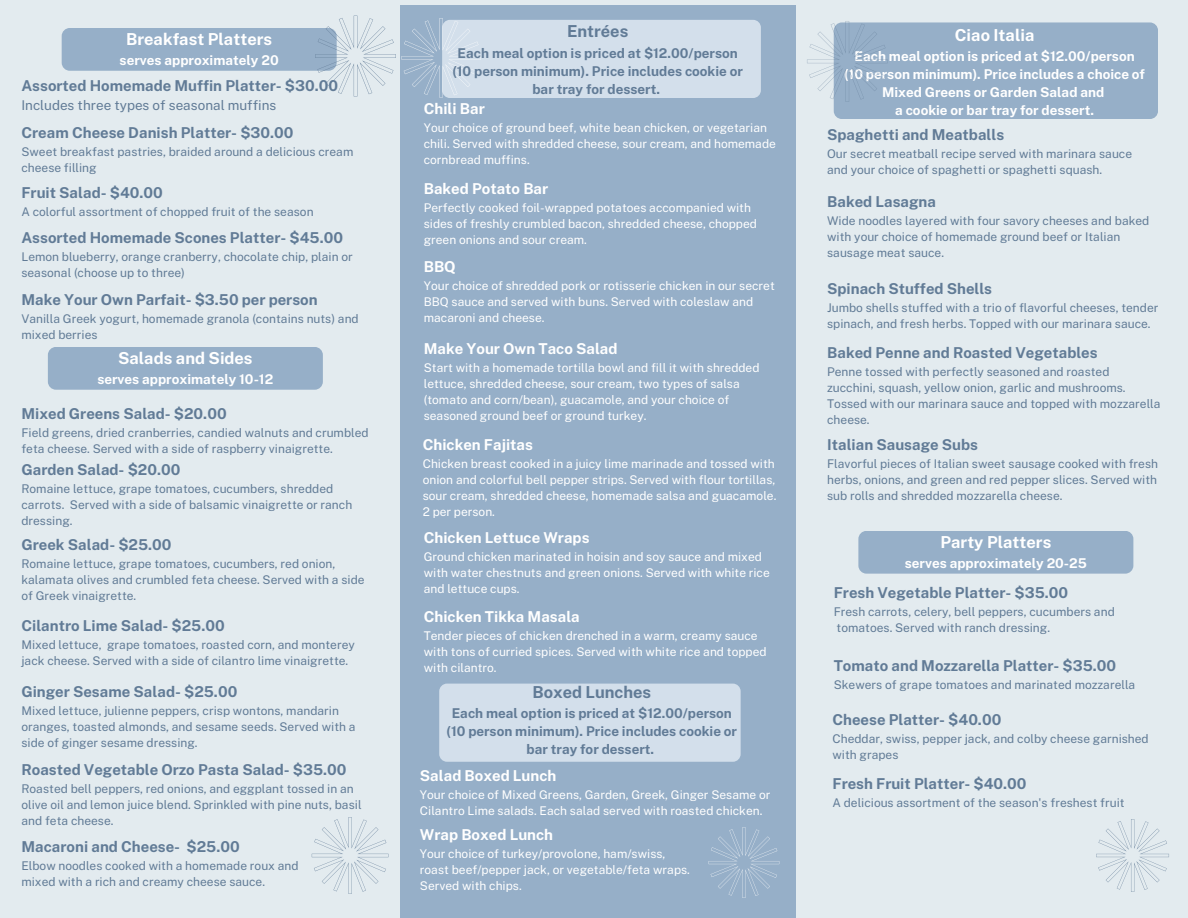
<style>
.page{position:relative;width:1188px;height:918px;background:#e3ebef}
.page>*{position:absolute;margin:0;border:0;box-sizing:border-box;transform-origin:0 0}
.t1{font:700 16.5px "Public Sans";color:#fff}
.t2{font:700 16.5px "Public Sans";color:#617b96}
.t3{font:700 15px "Public Sans";color:#617b96}
.t4{font:700 15px "Public Sans";color:#fff}
.t5{font:700 13.5px/18px "Public Sans";color:#fff;text-align:center}
.t6{font:700 13.5px/18px "Public Sans";color:#617b96;text-align:center}
.t7{font:13.5px "Public Sans";color:#617b96}
.t8{font:12px/16px "Public Sans";color:#617b96}
.t9{font:12px/16px "Public Sans";color:#fff}
</style>
<div class="page">
<div style="left:400px;top:6px;width:396px;height:912px;background:#96afc8"></div>
<svg style="left:709px;top:827px;width:70px;height:71px"></svg>
<svg style="left:1096px;top:819px;width:73px;height:73px"></svg>
<div style="left:442px;top:20px;width:319px;height:78px;background:#d3dfeb;border-radius:8px"></div>
<div style="left:62px;top:28px;width:275px;height:43px;background:#96afc8;border-radius:8px"></div>
<div style="left:48px;top:347px;width:275px;height:43px;background:#96afc8;border-radius:8px"></div>
<svg style="left:402px;top:18px;width:78px;height:79px"></svg>
<svg style="left:315px;top:16px;width:81px;height:80px"></svg>
<div style="left:439px;top:684px;width:302px;height:78px;background:#d3dfeb;border-radius:8px"></div>
<svg style="left:312px;top:817px;width:76px;height:77px"></svg>
<div style="left:834px;top:22px;width:324px;height:97px;background:#96afc8;border-radius:8px"></div>
<div style="left:858px;top:531px;width:275px;height:43px;background:#96afc8;border-radius:8px"></div>
<svg style="left:807px;top:21px;width:81px;height:81px"></svg>
<p class="t1" style="left:126px;top:29px;width:147px">Breakfast Platters</p>
<p class="t5" style="left:120px;top:51px;width:161px">serves approximately 20</p>
<h2 class="t3" style="left:21px;top:77px;width:318px">Assorted Homemade Muffin Platter- $30.00</h2>
<h2 class="t7" style="left:21px;top:97px;width:256px">Includes three types of seasonal muffins</h2>
<p class="t3" style="left:21px;top:123px;width:274px">Cream Cheese Danish Platter- $30.00</p>
<p class="t8" style="left:21px;top:143px;width:334px">Sweet breakfast pastries, braided around a delicious cream cheese filling</p>
<p class="t3" style="left:21px;top:184px;width:143px">Fruit Salad- $40.00</p>
<p class="t8" style="left:21px;top:204px;width:294px">A colorful assortment of chopped fruit of the season</p>
<p class="t3" style="left:21px;top:229px;width:323px">Assorted Homemade Scones Platter- $45.00</p>
<p class="t8" style="left:21px;top:249px;width:333px">Lemon blueberry, orange cranberry, chocolate chip, plain or seasonal (choose up to three)</p>
<p class="t3" style="left:21px;top:291px;width:298px">Make Your Own Parfait- $3.50 per person</p>
<p class="t8" style="left:21px;top:311px;width:339px">Vanilla Greek yogurt, homemade granola (contains nuts) and mixed berries</p>
<p class="t1" style="left:118px;top:348px;width:136px">Salads and Sides</p>
<p class="t5" style="left:97px;top:370px;width:177px">serves approximately 10-12</p>
<h1 class="t3" style="left:21px;top:405px;width:207px">Mixed Greens Salad- $20.00</h1>
<p class="t8" style="left:21px;top:425px;width:349px">Field greens, dried cranberries, candied walnuts and crumbled feta cheese. Served with a side of raspberry vinaigrette.</p>
<p class="t3" style="left:21px;top:461px;width:161px">Garden Salad- $20.00</p>
<p class="t8" style="left:21px;top:481px;width:332px">Romaine lettuce, grape tomatoes, cucumbers, shredded carrots. Served with a side of balsamic vinaigrette or ranch dressing.</p>
<p class="t3" style="left:21px;top:535px;width:152px">Greek Salad- $25.00</p>
<p class="t8" style="left:21px;top:555px;width:345px">Romaine lettuce, grape tomatoes, cucumbers, red onion, kalamata olives and crumbled feta cheese. Served with a side of Greek vinaigrette.</p>
<p class="t3" style="left:21px;top:616px;width:205px">Cilantro Lime Salad- $25.00</p>
<p class="t8" style="left:21px;top:636px;width:335px">Mixed lettuce, grape tomatoes, roasted corn, and monterey jack cheese. Served with a side of cilantro lime vinaigrette.</p>
<p class="t3" style="left:21px;top:683px;width:217px">Ginger Sesame Salad- $25.00</p>
<h2 class="t8" style="left:21px;top:703px;width:336px">Mixed lettuce, julienne peppers, crisp wontons, mandarin oranges, toasted almonds, and sesame seeds. Served with a side of ginger sesame dressing.</h2>
<p class="t3" style="left:21px;top:760px;width:327px">Roasted Vegetable Orzo Pasta Salad- $35.00</p>
<p class="t8" style="left:21px;top:780px;width:342px">Roasted bell peppers, red onions, and eggplant tossed in an olive oil and lemon juice blend. Sprinkled with pine nuts, basil and feta cheese.</p>
<p class="t3" style="left:21px;top:838px;width:220px">Macaroni and Cheese- $25.00</p>
<p class="t8" style="left:21px;top:858px;width:279px">Elbow noodles cooked with a homemade roux and</p>
<p class="t8" style="left:21px;top:874px;width:245px">mixed with a rich and creamy cheese sauce.</p>
<p class="t2" style="left:567px;top:22px;width:63px">Entrées</p>
<p class="t6" style="left:452px;top:44px;width:292px">Each meal option is priced at $12.00/person (10 person minimum). Price includes cookie or bar tray for dessert.</p>
<h2 class="t4" style="left:424px;top:100px;width:63px">Chili Bar</h2>
<p class="t9" style="left:424px;top:120px;width:354px">Your choice of ground beef, white bean chicken, or vegetarian chili. Served with shredded cheese, sour cream, and homemade cornbread muffins.</p>
<p class="t4" style="left:424px;top:179px;width:126px">Baked Potato Bar</p>
<p class="t9" style="left:424px;top:199px;width:335px">Perfectly cooked foil-wrapped potatoes accompanied with sides of freshly crumbled bacon, shredded cheese, chopped green onions and sour cream.</p>
<p class="t4" style="left:424px;top:258px;width:34px">BBQ</p>
<p class="t9" style="left:424px;top:278px;width:353px">Your choice of shredded pork or rotisserie chicken in our secret<br>BBQ sauce and served with buns. Served with coleslaw and macaroni and cheese.</p>
<p class="t4" style="left:424px;top:340px;width:195px">Make Your Own Taco Salad</p>
<p class="t9" style="left:424px;top:360px;width:337px">Start with a homemade tortilla bowl and fill it with shredded lettuce, shredded cheese, sour cream, two types of salsa (tomato and corn/bean), guacamole, and your choice of seasoned ground beef or ground turkey.</p>
<p class="t4" style="left:423px;top:436px;width:112px">Chicken Fajitas</p>
<p class="t9" style="left:423px;top:456px;width:355px">Chicken breast cooked in a juicy lime marinade and tossed with onion and colorful bell pepper strips. Served with flour tortillas, sour cream, shredded cheese, homemade salsa and guacamole.<br>2 per person.</p>
<p class="t4" style="left:424px;top:529px;width:167px">Chicken Lettuce Wraps</p>
<p class="t9" style="left:424px;top:549px;width:348px">Ground chicken marinated in hoisin and soy sauce and mixed with water chestnuts and green onions. Served with white rice and lettuce cups.</p>
<p class="t4" style="left:424px;top:608px;width:158px">Chicken Tikka Masala</p>
<p class="t9" style="left:424px;top:628px;width:344px">Tender pieces of chicken drenched in a warm, creamy sauce with tons of curried spices. Served with white rice and topped with cilantro.</p>
<p class="t2" style="left:532px;top:682px;width:120px">Boxed Lunches</p>
<p class="t6" style="left:447px;top:704px;width:292px">Each meal option is priced at $12.00/person (10 person minimum). Price includes cookie or bar tray for dessert.</p>
<h2 class="t4" style="left:420px;top:767px;width:138px">Salad Boxed Lunch</h2>
<p class="t9" style="left:420px;top:787px;width:352px">Your choice of Mixed Greens, Garden, Greek, Ginger Sesame or<br>Cilantro Lime salads. Each salad served with roasted chicken.</p>
<p class="t4" style="left:420px;top:826px;width:135px">Wrap Boxed Lunch</p>
<p class="t9" style="left:420px;top:845px;width:247px">Your choice of turkey/provolone, ham/swiss,</p>
<p class="t9" style="left:420px;top:861px;width:272px">roast beef/pepper jack, or vegetable/feta wraps.</p>
<p class="t9" style="left:420px;top:877px;width:103px">Served with chips.</p>
<p class="t1" style="left:955px;top:25px;width:81px">Ciao Italia</p>
<p class="t5" style="left:844px;top:47px;width:302px">Each meal option is priced at $12.00/person (10 person minimum). Price includes a choice of Mixed Greens or Garden Salad and<br>a cookie or bar tray for dessert.</p>
<p class="t3" style="left:827px;top:126px;width:179px">Spaghetti and Meatballs</p>
<p class="t8" style="left:827px;top:146px;width:306px">Our secret meatball recipe served with marinara sauce</p>
<p class="t8" style="left:827px;top:162px;width:277px">and your choice of spaghetti or spaghetti squash.</p>
<h2 class="t3" style="left:827px;top:193px;width:110px">Baked Lasagna</h2>
<p class="t8" style="left:827px;top:213px;width:324px">Wide noodles layered with four savory cheeses and baked</p>
<p class="t8" style="left:827px;top:229px;width:295px">with your choice of homemade ground beef or Italian</p>
<p class="t8" style="left:827px;top:245px;width:118px">sausage meat sauce.</p>
<p class="t3" style="left:827px;top:280px;width:166px">Spinach Stuffed Shells</p>
<p class="t8" style="left:827px;top:299px;width:333px">Jumbo shells stuffed with a trio of flavorful cheeses, tender spinach, and fresh herbs. Topped with our marinara sauce.</p>
<p class="t3" style="left:827px;top:344px;width:272px">Baked Penne and Roasted Vegetables</p>
<p class="t8" style="left:827px;top:363px;width:284px">Penne tossed with perfectly seasoned and roasted</p>
<p class="t8" style="left:827px;top:379px;width:300px">zucchini, squash, yellow onion, garlic and mushrooms.</p>
<p class="t8" style="left:827px;top:395px;width:335px">Tossed with our marinara sauce and topped with mozzarella cheese.</p>
<p class="t3" style="left:827px;top:436px;width:152px">Italian Sausage Subs</p>
<p class="t8" style="left:827px;top:456px;width:332px">Flavorful pieces of Italian sweet sausage cooked with fresh herbs, onions, and green and red pepper slices. Served with</p>
<p class="t8" style="left:827px;top:488px;width:237px">sub rolls and shredded mozzarella cheese.</p>
<p class="t1" style="left:940px;top:532px;width:112px">Party Platters</p>
<p class="t5" style="left:905px;top:554px;width:184px">serves approximately 20-25</p>
<p class="t3" style="left:834px;top:583px;width:236px">Fresh Vegetable Platter- $35.00</p>
<p class="t8" style="left:834px;top:603px;width:283px">Fresh carrots, celery, bell peppers, cucumbers and</p>
<p class="t8" style="left:837px;top:619px;width:215px">tomatoes. Served with ranch dressing.</p>
<p class="t3" style="left:834px;top:657px;width:284px">Tomato and Mozzarella Platter- $35.00</p>
<p class="t8" style="left:834px;top:676px;width:303px">Skewers of grape tomatoes and marinated mozzarella</p>
<p class="t3" style="left:832px;top:711px;width:170px">Cheese Platter- $40.00</p>
<h2 class="t8" style="left:832px;top:731px;width:318px">Cheddar, swiss, pepper jack, and colby cheese garnished</h2>
<p class="t8" style="left:832px;top:747px;width:67px">with grapes</p>
<p class="t3" style="left:832px;top:775px;width:196px">Fresh Fruit Platter- $40.00</p>
<p class="t8" style="left:832px;top:795px;width:294px">A delicious assortment of the season's freshest fruit</p>
</div>
